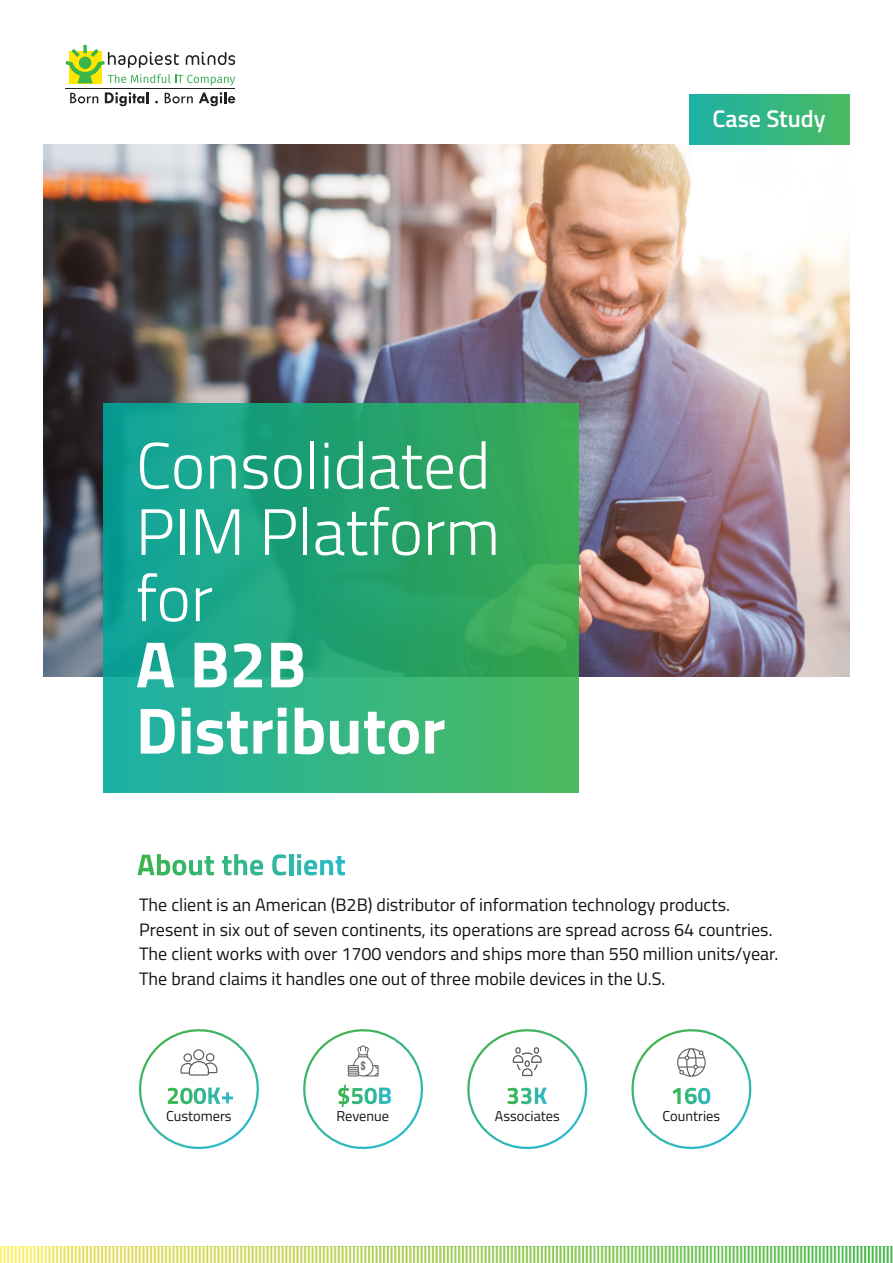
<style>
.page{position:relative;width:893px;height:1263px;background:#fff}
.page>*{position:absolute;margin:0;border:0;box-sizing:border-box;transform-origin:0 0}
.t1{font:300 65.55px/66.3px "Titillium Web";color:#fff}
.t2{font:700 65.55px/66.3px "Titillium Web";color:#fff}
.t3{font:600 24px "Titillium Web";color:#fff}
.t4{font:18px/24.6px "Titillium Web";color:#161212}
.t5{font:14.4px "Titillium Web";color:#161212}
</style>
<div class="page">
<hr style="left:66px;top:88px;width:169px;height:1px;background:#231f20">
<svg style="left:66px;top:45px;width:169px;height:40px"></svg>
<svg style="left:70px;top:93px;width:28px;height:10px"></svg>
<svg style="left:105px;top:92px;width:44px;height:14px"></svg>
<svg style="left:165px;top:93px;width:28px;height:10px"></svg>
<svg style="left:199px;top:92px;width:36px;height:14px"></svg>
<img style="left:43px;top:144px;width:807px;height:533px">
<div style="left:104px;top:403px;width:475px;height:389px;background:linear-gradient(to right,#12a69d,#40ad53)"></div>
<div style="left:689px;top:95px;width:161px;height:49px;background:linear-gradient(to right,#1cb0a7,#4dbb5f)"></div>
<svg style="left:139px;top:1029px;width:120px;height:121px"></svg>
<svg style="left:303px;top:1029px;width:120px;height:121px"></svg>
<svg style="left:467px;top:1029px;width:121px;height:121px"></svg>
<svg style="left:631px;top:1029px;width:121px;height:121px"></svg>
<svg style="left:137px;top:854px;width:77px;height:21px"></svg>
<svg style="left:222px;top:854px;width:41px;height:21px"></svg>
<svg style="left:272px;top:854px;width:14px;height:21px"></svg>
<hr style="left:289px;top:854px;width:4px;height:21px;background:#2eb8aa">
<svg style="left:297px;top:854px;width:48px;height:21px"></svg>
<img style="left:0;top:1246px;width:893px;height:17px">
<h1 class="t1" style="left:136px;top:429px;width:366px">Consolidated<br>PIM Platform for</h1>
<h1 class="t2" style="left:136px;top:628px;width:311px">A B2B<br>Distributor</h1>
<h2 class="t3" style="left:712px;top:101px;width:115px">Case Study</h2>
<p class="t4" style="left:139px;top:892px;width:641px">The client is an American (B2B) distributor of information technology products.<br>Present in six out of seven continents, its operations are spread across 64 countries.<br>The client works with over 1700 vendors and ships more than 550 million units/year.<br>The brand claims it handles one out of three mobile devices in the U.S.</p>
<p class="t5" style="left:166px;top:1105px;width:67px">Customers</p>
<p class="t5" style="left:337px;top:1105px;width:54px">Revenue</p>
<p class="t5" style="left:495px;top:1105px;width:67px">Associates</p>
<p class="t5" style="left:662px;top:1105px;width:59px">Countries</p>
</div>
